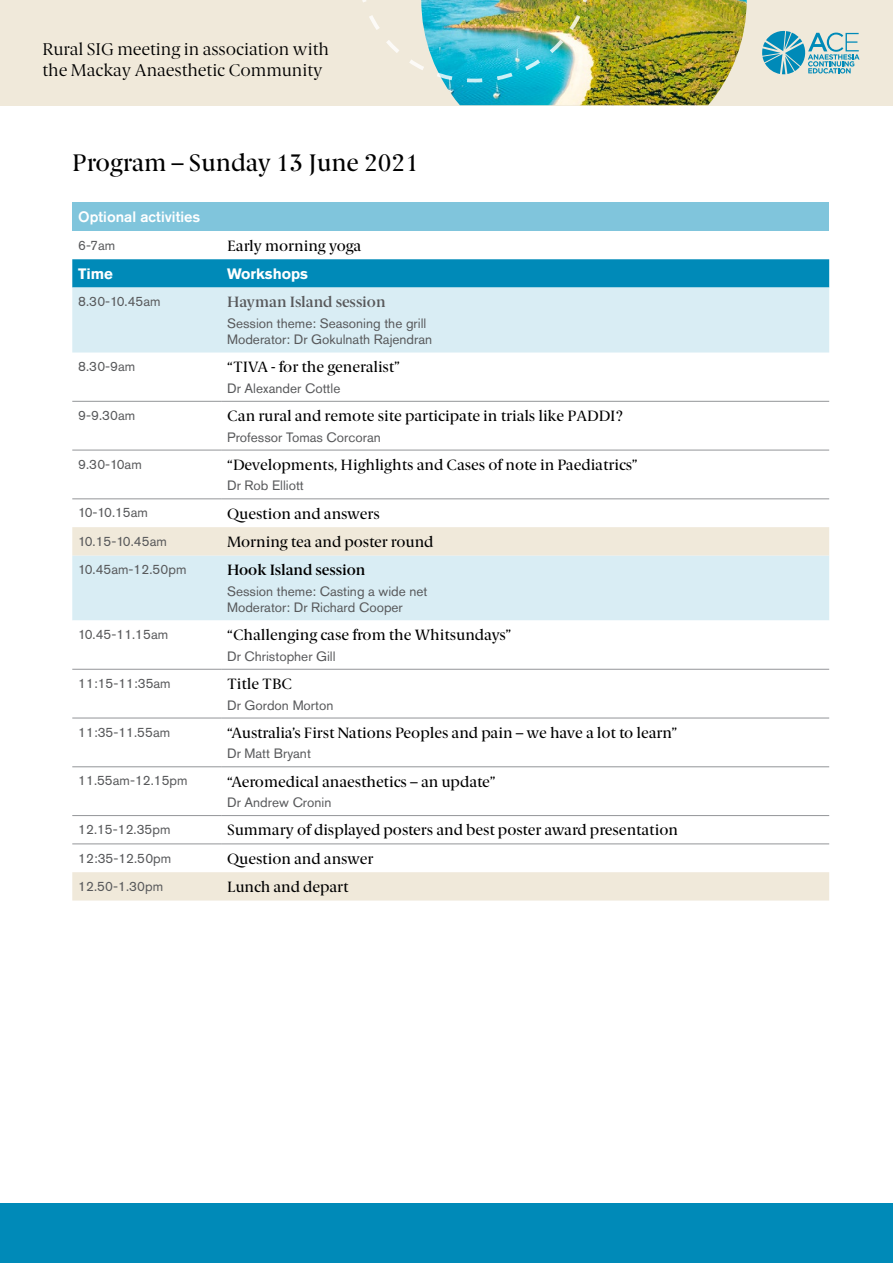
<style>
.page{position:relative;width:893px;height:1263px;background:#fff}
.page>*{position:absolute;margin:0;border:0;box-sizing:border-box;transform-origin:0 0}
.t1{font:500 24px "Berlingske Serif";color:#000}
.t2{font:16.95px/20.4px "Berlingske Serif";color:#000}
.t3{font:500 15px "Berlingske Serif";color:#000}
.t4{font:15px "Berlingske Serif D Bd";color:#58595b}
.t5{font:500 15px "Akzidenz Grotesk Pro";color:#fff}
.t6{font:15px "Berlingske Serif D Bd";color:#000}
.t7{font:700 15px "Akzidenz Grotesk Pro";color:#fff}
.t8{font:13.5px/16.2px "Akzidenz Grotesk Pro";color:#58595b}
</style>
<div class="page">
<div style="left:0;top:0;width:892px;height:105px;background:#f0e9da"></div>
<img style="left:444px;top:0;width:303px;height:105px">
<div style="left:72px;top:203px;width:757px;height:28px;background:#80c5dc"></div>
<svg style="left:72px;top:259px;width:757px;height:29px;background:#088dba"></svg>
<svg style="left:72px;top:288px;width:757px;height:113px;fill:#d9edf4"></svg>
<svg style="left:72px;top:449px;width:757px;height:50px"></svg>
<svg style="left:72px;top:527px;width:757px;height:373px"></svg>
<hr style="left:72px;top:401px;width:149px;height:1px;background:#939598">
<hr style="left:221px;top:401px;width:608px;height:1px;background:#939598">
<hr style="left:72px;top:450px;width:149px;height:1px;background:#939598">
<hr style="left:221px;top:450px;width:608px;height:1px;background:#939598">
<hr style="left:72px;top:499px;width:149px;height:1px;background:#939598">
<hr style="left:221px;top:499px;width:608px;height:1px;background:#939598">
<hr style="left:72px;top:669px;width:149px;height:1px;background:#939598">
<hr style="left:221px;top:669px;width:608px;height:1px;background:#939598">
<hr style="left:72px;top:718px;width:149px;height:1px;background:#939598">
<hr style="left:221px;top:718px;width:608px;height:1px;background:#939598">
<hr style="left:72px;top:766px;width:149px;height:1px;background:#939598">
<hr style="left:221px;top:766px;width:608px;height:1px;background:#939598">
<hr style="left:72px;top:815px;width:149px;height:1px;background:#939598">
<hr style="left:221px;top:815px;width:608px;height:1px;background:#939598">
<hr style="left:72px;top:844px;width:149px;height:1px;background:#939598">
<hr style="left:221px;top:844px;width:608px;height:1px;background:#939598">
<img style="left:362px;top:0;width:232px;height:84px">
<svg style="left:762px;top:31px;width:97px;height:43px"></svg>
<div style="left:0;top:1203px;width:893px;height:60px;background:#008ab8"></div>
<p class="t2" style="left:43px;top:39px;width:288px">Rural SIG meeting in association with the Mackay Anaesthetic Community</p>
<h1 class="t1" style="left:72px;top:144px;width:348px">Program – Sunday 13 June 2021</h1>
<p class="t5" style="left:78px;top:207px;width:124px">Optional activities</p>
<p class="t8" style="left:78px;top:237px;width:39px">6-7am</p>
<p class="t3" style="left:227px;top:234px;width:136px">Early morning yoga</p>
<p class="t7" style="left:78px;top:264px;width:36px">Time</p>
<p class="t7" style="left:227px;top:264px;width:82px">Workshops</p>
<p class="t8" style="left:78px;top:293px;width:84px">8.30-10.45am</p>
<p class="t4" style="left:227px;top:292px;width:160px">Hayman Island session</p>
<p class="t8" style="left:227px;top:315px;width:207px">Session theme: Seasoning the grill<br>Moderator: Dr Gokulnath Rajendran</p>
<p class="t8" style="left:78px;top:358px;width:59px">8.30-9am</p>
<p class="t3" style="left:227px;top:355px;width:174px">“TIVA - for the generalist”</p>
<p class="t8" style="left:227px;top:380px;width:115px">Dr Alexander Cottle</p>
<p class="t8" style="left:78px;top:407px;width:59px">9-9.30am</p>
<p class="t3" style="left:227px;top:404px;width:397px">Can rural and remote site participate in trials like PADDI?</p>
<p class="t8" style="left:227px;top:429px;width:155px">Professor Tomas Corcoran</p>
<p class="t8" style="left:78px;top:456px;width:65px">9.30-10am</p>
<p class="t3" style="left:227px;top:453px;width:412px">“Developments, Highlights and Cases of note in Paediatrics”</p>
<p class="t8" style="left:227px;top:477px;width:78px">Dr Rob Elliott</p>
<p class="t8" style="left:78px;top:505px;width:71px">10-10.15am</p>
<p class="t3" style="left:227px;top:501px;width:154px">Question and answers</p>
<p class="t8" style="left:78px;top:533px;width:90px">10.15-10.45am</p>
<p class="t3" style="left:227px;top:530px;width:208px">Morning tea and poster round</p>
<p class="t8" style="left:78px;top:561px;width:110px">10.45am-12.50pm</p>
<p class="t6" style="left:227px;top:560px;width:140px">Hook Island session</p>
<p class="t8" style="left:227px;top:583px;width:202px">Session theme: Casting a wide net<br>Moderator: Dr Richard Cooper</p>
<p class="t8" style="left:78px;top:626px;width:91px">10.45-11.15am</p>
<p class="t3" style="left:227px;top:623px;width:286px">“Challenging case from the Whitsundays”</p>
<p class="t8" style="left:227px;top:648px;width:110px">Dr Christopher Gill</p>
<p class="t8" style="left:78px;top:675px;width:94px">11:15-11:35am</p>
<p class="t3" style="left:227px;top:672px;width:66px">Title TBC</p>
<p class="t8" style="left:227px;top:697px;width:108px">Dr Gordon Morton</p>
<p class="t8" style="left:78px;top:724px;width:93px">11:35-11.55am</p>
<p class="t3" style="left:227px;top:721px;width:452px">“Australia’s First Nations Peoples and pain – we have a lot to learn”</p>
<p class="t8" style="left:227px;top:745px;width:85px">Dr Matt Bryant</p>
<p class="t8" style="left:78px;top:772px;width:111px">11.55am-12.15pm</p>
<p class="t3" style="left:227px;top:769px;width:270px">“Aeromedical anaesthetics – an update”</p>
<p class="t8" style="left:227px;top:794px;width:106px">Dr Andrew Cronin</p>
<p class="t8" style="left:78px;top:821px;width:94px">12.15-12.35pm</p>
<p class="t3" style="left:227px;top:818px;width:452px">Summary of displayed posters and best poster award presentation</p>
<p class="t8" style="left:78px;top:850px;width:94px">12:35-12.50pm</p>
<p class="t3" style="left:227px;top:846px;width:148px">Question and answer</p>
<p class="t8" style="left:78px;top:878px;width:86px">12.50-1.30pm</p>
<p class="t3" style="left:227px;top:875px;width:123px">Lunch and depart</p>
</div>
